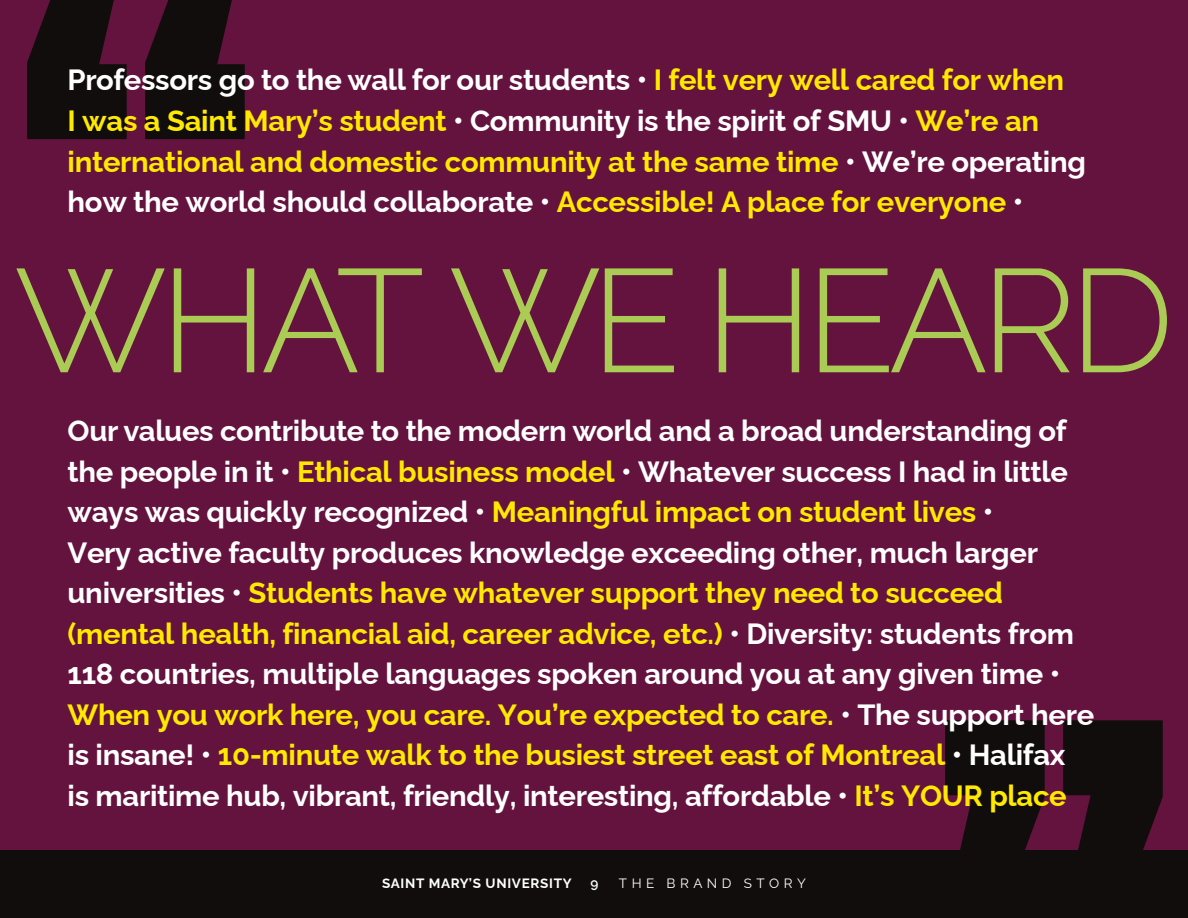
<style>
.page{position:relative;width:1188px;height:918px;background:#64123e}
.page>*{position:absolute;margin:0;border:0;box-sizing:border-box;transform-origin:0 0}
.t1{font:300 146.25px "Raleway";letter-spacing:-.045em;color:#aacc54}
.t2{font:700 29.25px/40.5px "Raleway";letter-spacing:-.01em;color:#fff}
.t3{font:700 29.25px/40.5px "Raleway";letter-spacing:-.01em;color:#ffe900}
.t4{font:700 13.5px "Raleway";letter-spacing:.05em;color:#fff}
.t5{font:13.5px "Raleway";letter-spacing:.33em;color:#fff}
.t6{font:600 13.5px "Raleway";color:#fff}
.s1{color:#fff}
.s2{color:#ffe900}
</style>
<div class="page">
<svg style="left:27px;top:0;width:218px;height:139px"></svg>
<svg style="left:945px;top:720px;width:218px;height:130px"></svg>
<div style="left:0;top:850px;width:1188px;height:68px;background:#100d0c"></div>
<p class="t3" style="left:68px;top:57px;width:1020px"><span class="s1">Professors go to the wall for our students •</span> I felt very well cared for when<br>I was a Saint Mary’s student <span class="s1">• Community is the spirit of SMU •</span> We’re an international and domestic community at the same time <span class="s1">• We’re operating how the world should collaborate •</span> Accessible! A place for everyone <span class="s1">•</span></p>
<h1 class="t1" style="left:14px;top:204px;width:1161px">WHAT WE HEARD</h1>
<p class="t2" style="left:68px;top:407px;width:1028px">Our values contribute to the modern world and a broad understanding of the people in it • <span class="s2">Ethical business model</span> • Whatever success I had in little ways was quickly recognized • <span class="s2">Meaningful impact on student lives</span> •<br>Very active faculty produces knowledge exceeding other, much larger universities • <span class="s2">Students have whatever support they need to succeed (mental health, financial aid, career advice, etc.)</span> • Diversity: students from 118 countries, multiple languages spoken around you at any given time • <span class="s2">When you work here, you care. You’re expected to care.</span> • The support here is insane! • <span class="s2">10-minute walk to the busiest street east of Montreal</span> • Halifax is maritime hub, vibrant, friendly, interesting, affordable • <span class="s2">It’s YOUR place</span></p>
<p class="t4" style="left:382px;top:872px;width:191px">SAINT MARY’S UNIVERSITY</p>
<p class="t6" style="left:590px;top:872px;width:9px">9</p>
<p class="t5" style="left:619px;top:872px;width:188px">THE BRAND STORY</p>
</div>
